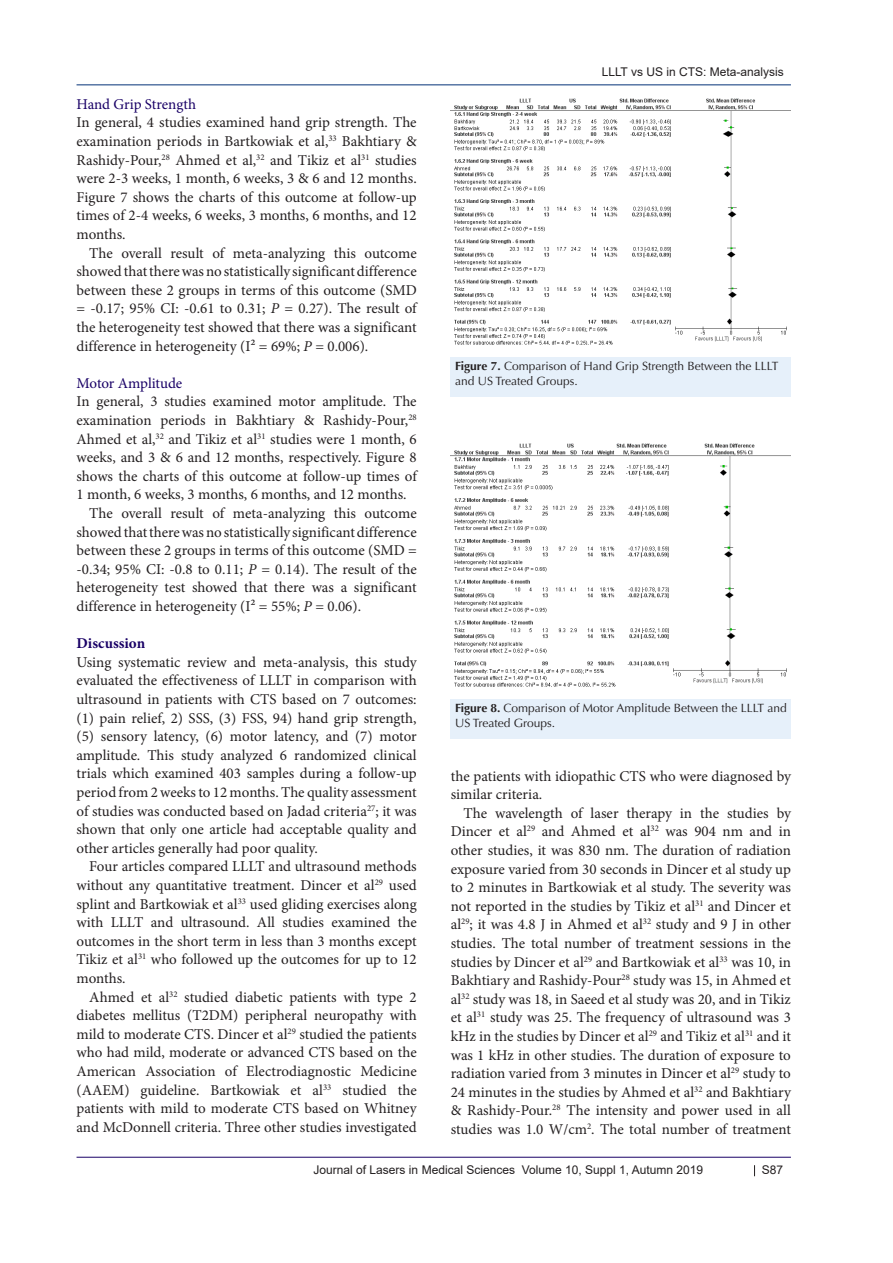
<style>
.page{position:relative;width:893px;height:1263px;background:#fff}
.page>*{position:absolute;margin:0;border:0;box-sizing:border-box;transform-origin:0 0}
.t1{font:15px/18.6px "Minion Pro";color:#231f20;text-align:justify}
.t2{font:15px "Minion Pro";letter-spacing:-.01em;color:#190066}
.t3{font:700 15px "Minion Pro";color:#190066}
.t4{font:12px/15px "Optima LT Std";color:#231f20}
.t5{font:12px "Arial";color:#231f20}
.s1{font-style:italic}
.s2{font-weight:700}
</style>
<div class="page">
<hr style="left:77px;top:1157px;width:714px;height:1px;background:#190066">
<hr style="left:77px;top:85px;width:714px;height:1px;background:#053278">
<img style="left:451px;top:98px;width:340px;height:247px">
<div style="left:451px;top:357px;width:340px;height:40px;background:#e6f0fa"></div>
<div style="left:451px;top:699px;width:340px;height:39px;background:#e6f0fa"></div>
<img style="left:451px;top:443px;width:340px;height:244px">
<p class="t2" style="left:77px;top:94px;width:121px">Hand Grip Strength</p>
<p class="t1" style="left:77px;top:113px;width:342px">In general, 4 studies examined hand grip strength. The examination periods in Bartkowiak et al,<sup>33</sup> Bakhtiary &amp; Rashidy-Pour,<sup>28</sup> Ahmed et al,<sup>32</sup> and Tikiz et al<sup>31</sup> studies were 2-3 weeks, 1 month, 6 weeks, 3 &amp; 6 and 12 months.<br>Figure 7 shows the charts of this outcome at follow-up times of 2-4 weeks, 6 weeks, 3 months, 6 months, and 12 months.</p>
<p class="t1" style="left:77px;top:243px;width:342px;text-indent:13px">The overall result of meta-analyzing this outcome showed that there was no statistically significant difference between these 2 groups in terms of this outcome (SMD = -0.17; 95% CI: -0.61 to 0.31; <span class="s1">P</span> = 0.27). The result of the heterogeneity test showed that there was a significant difference in heterogeneity (I² = 69%; <span class="s1">P</span> = 0.006).</p>
<p class="t2" style="left:77px;top:373px;width:107px">Motor Amplitude</p>
<p class="t1" style="left:77px;top:392px;width:342px">In general, 3 studies examined motor amplitude. The examination periods in Bakhtiary &amp; Rashidy-Pour,<sup>28<br></sup>Ahmed et al,<sup>32</sup> and Tikiz et al<sup>31</sup> studies were 1 month, 6 weeks, and 3 &amp; 6 and 12 months, respectively. Figure 8 shows the charts of this outcome at follow-up times of 1 month, 6 weeks, 3 months, 6 months, and 12 months.</p>
<p class="t1" style="left:77px;top:504px;width:342px;text-indent:13px">The overall result of meta-analyzing this outcome showed that there was no statistically significant difference between these 2 groups in terms of this outcome (SMD = -0.34; 95% CI: -0.8 to 0.11; <span class="s1">P</span> = 0.14). The result of the heterogeneity test showed that there was a significant difference in heterogeneity (I² = 55%; <span class="s1">P</span> = 0.06).</p>
<p class="t3" style="left:77px;top:633px;width:70px">Discussion</p>
<p class="t1" style="left:77px;top:653px;width:342px">Using systematic review and meta-analysis, this study evaluated the effectiveness of LLLT in comparison with ultrasound in patients with CTS based on 7 outcomes: (1) pain relief, 2) SSS, (3) FSS, 94) hand grip strength, (5) sensory latency, (6) motor latency, and (7) motor amplitude. This study analyzed 6 randomized clinical trials which examined 403 samples during a follow-up period from 2 weeks to 12 months. The quality assessment of studies was conducted based on Jadad criteria<sup>27</sup>; it was shown that only one article had acceptable quality and other articles generally had poor quality.</p>
<p class="t1" style="left:77px;top:857px;width:342px;text-indent:13px">Four articles compared LLLT and ultrasound methods without any quantitative treatment. Dincer et al<sup>29</sup> used splint and Bartkowiak et al<sup>33</sup> used gliding exercises along with LLLT and ultrasound. All studies examined the outcomes in the short term in less than 3 months except Tikiz et al<sup>31</sup> who followed up the outcomes for up to 12 months.</p>
<p class="t1" style="left:77px;top:987px;width:342px;text-indent:13px">Ahmed et al<sup>32</sup> studied diabetic patients with type 2 diabetes mellitus (T2DM) peripheral neuropathy with mild to moderate CTS. Dincer et al<sup>29</sup> studied the patients who had mild, moderate or advanced CTS based on the American Association of Electrodiagnostic Medicine (AAEM) guideline. Bartkowiak et al<sup>33</sup> studied the patients with mild to moderate CTS based on Whitney and McDonnell criteria. Three other studies investigated</p>
<p class="t5" style="left:602px;top:64px;width:184px">LLLT vs US in CTS: Meta-analysis</p>
<p class="t4" style="left:455px;top:359px;width:325px"><span class="s2">Figure 7.</span> Comparison of Hand Grip Strength Between the LLLT and US Treated Groups.</p>
<p class="t4" style="left:455px;top:700px;width:333px"><span class="s2">Figure 8.</span> Comparison of Motor Amplitude Between the LLLT and<br>US Treated Groups.</p>
<p class="t1" style="left:451px;top:766px;width:342px">the patients with idiopathic CTS who were diagnosed by similar criteria.</p>
<p class="t1" style="left:451px;top:804px;width:342px;text-indent:13px">The wavelength of laser therapy in the studies by Dincer et al<sup>29</sup> and Ahmed et al<sup>32</sup> was 904 nm and in other studies, it was 830 nm. The duration of radiation exposure varied from 30 seconds in Dincer et al study up to 2 minutes in Bartkowiak et al study. The severity was not reported in the studies by Tikiz et al<sup>31</sup> and Dincer et al<sup>29</sup>; it was 4.8 J in Ahmed et al<sup>32</sup> study and 9 J in other studies. The total number of treatment sessions in the studies by Dincer et al<sup>29</sup> and Bartkowiak et al<sup>33</sup> was 10, in Bakhtiary and Rashidy-Pour<sup>28</sup> study was 15, in Ahmed et al<sup>32</sup> study was 18, in Saeed et al study was 20, and in Tikiz et al<sup>31</sup> study was 25. The frequency of ultrasound was 3 kHz in the studies by Dincer et al<sup>29</sup> and Tikiz et al<sup>31</sup> and it was 1 kHz in other studies. The duration of exposure to radiation varied from 3 minutes in Dincer et al<sup>29</sup> study to 24 minutes in the studies by Ahmed et al<sup>32</sup> and Bakhtiary &amp; Rashidy-Pour.<sup>28</sup> The intensity and power used in all studies was 1.0 W/cm<sup>2</sup>. The total number of treatment</p>
<p class="t5" style="left:314px;top:1162px;width:391px">Journal of Lasers in Medical Sciences Volume 10, Suppl 1, Autumn 2019</p>
<p class="t5" style="left:762px;top:1161px;width:23px">S87</p>
</div>
